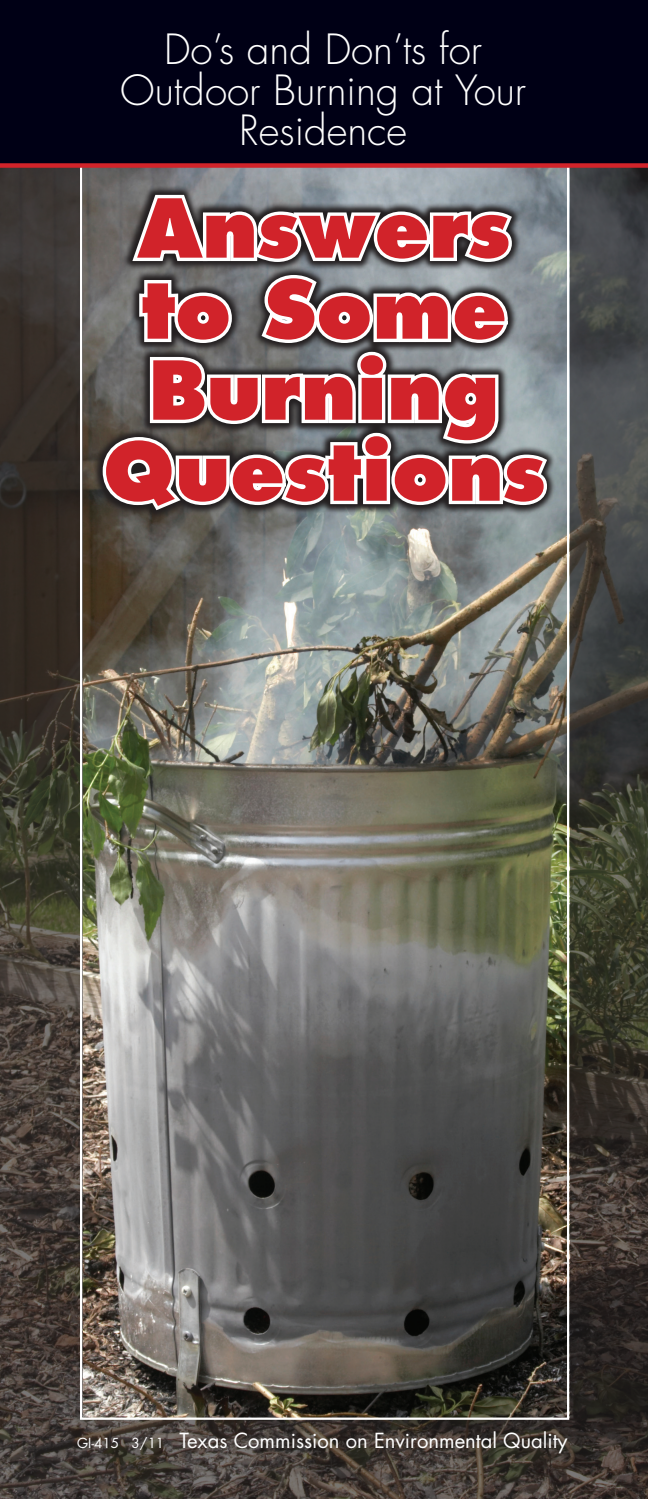
<style>
.page{position:relative;width:648px;height:1499px;background:#fff}
.page>*{position:absolute;margin:0;border:0;box-sizing:border-box;transform-origin:0 0}
.t1{font:800 78.75px/81px "Futura";color:#d1232a;text-align:center}
.t2{font:300 40.5px/40.5px "Futura";color:#fff;text-align:center}
.t3{font:20.25px "Futura";color:#fff}
.t4{font:13.5px "Futura";color:#fff}
</style>
<div class="page">
<img style="left:0;top:168px;width:648px;height:1330px">
<img style="left:83px;top:168px;width:483px;height:1248px">
<div style="left:0;top:0;width:648px;height:166px;background:#000015"></div>
<div style="left:0;top:163px;width:648px;height:5px;background:#d1232a"></div>
<svg style="left:93px;top:185px;width:463px;height:334px;background:#797d7f"></svg>
<svg style="left:128px;top:191px;width:388px;height:74px"></svg>
<svg style="left:99px;top:272px;width:452px;height:242px"></svg>
<p class="t2" style="left:120px;top:31px;width:408px">Do’s and Don’ts for<br>Outdoor Burning at Your<br>Residence</p>
<p class="t1" style="left:102px;top:188px;width:445px">Answers to Some<br>Burning<br>Questions</p>
<p class="t4" style="left:77px;top:1434px;width:89px">GI-415 3/11</p>
<p class="t3" style="left:180px;top:1427px;width:390px">Texas Commission on Environmental Quality</p>
</div>
